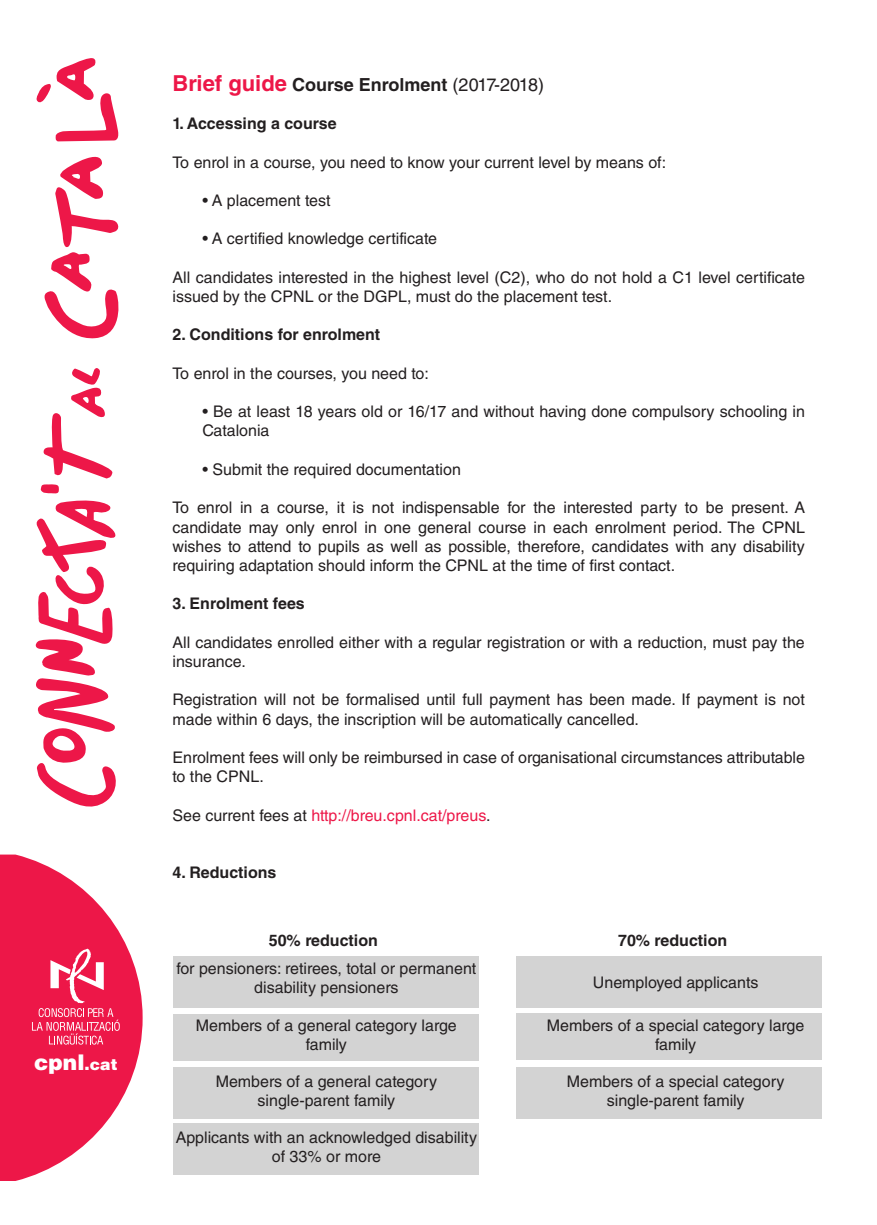
<style>
.page{position:relative;width:877px;height:1225px;background:#fff}
.page>*{position:absolute;margin:0;border:0;box-sizing:border-box;transform-origin:0 0}
.t1{font:900 21.6px "Helvetica LT Std";color:#fff}
.t2{font:700 18px "Helvetica LT Std";color:#231f20}
.t3{font:16px/19.2px "Helvetica LT Std";color:#231f20;text-align:center}
.t4{font:700 16px "Helvetica LT Std";color:#231f20}
.t5{font:16px "Helvetica LT Std";color:#ed1748}
.s1{font-size:15.6px}
.s2{font-size:22px;color:#ed1748}
.s3{font-weight:400}
.s4{color:#231f20}
</style>
<div class="page">
<svg style="left:0;top:854px;width:143px;height:327px;fill:#ed1748"></svg>
<div style="left:174px;top:956px;width:305px;height:51px;background:#d3d3d3"></div>
<div style="left:174px;top:1013px;width:305px;height:47px;background:#d3d3d3"></div>
<div style="left:174px;top:1067px;width:305px;height:51px;background:#d3d3d3"></div>
<div style="left:516px;top:956px;width:305px;height:51px;background:#d3d3d3"></div>
<div style="left:516px;top:1013px;width:305px;height:47px;background:#d3d3d3"></div>
<div style="left:516px;top:1067px;width:305px;height:51px;background:#d3d3d3"></div>
<div style="left:174px;top:1123px;width:305px;height:51px;background:#d3d3d3"></div>
<svg style="left:35px;top:368px;width:81px;height:439px"></svg>
<svg style="left:44px;top:156px;width:75px;height:183px"></svg>
<svg style="left:36px;top:58px;width:83px;height:83px"></svg>
<svg style="left:32px;top:948px;width:88px;height:96px;background:#f04169"></svg>
<h1 class="t1" style="left:34px;top:1048px;width:85px">cpnl<span class="s1">.cat</span></h1>
<p class="t2" style="left:172px;top:73px;width:373px"><span class="s2">Brief guide</span> Course Enrolment <span class="s3">(2017-2018)</span></p>
<p class="t4" style="left:172px;top:114px;width:166px">1. Accessing a course</p>
<p class="t3" style="left:172px;top:152px;width:495px">To enrol in a course, you need to know your current level by means of:</p>
<p class="t3" style="left:202px;top:191px;width:130px">• A placement test</p>
<p class="t3" style="left:202px;top:229px;width:236px">• A certified knowledge certificate</p>
<p class="t3" style="left:172px;top:267px;width:633px;text-align:left">All candidates interested in the highest level (C2), who do not hold a C1 level certificate issued by the CPNL or the DGPL, must do the placement test.</p>
<p class="t4" style="left:172px;top:325px;width:209px">2. Conditions for enrolment</p>
<p class="t3" style="left:172px;top:363px;width:258px">To enrol in the courses, you need to:</p>
<p class="t3" style="left:202px;top:402px;width:604px;text-align:left">• Be at least 18 years old or 16/17 and without having done compulsory schooling in<br>Catalonia</p>
<p class="t3" style="left:202px;top:459px;width:260px">• Submit the required documentation</p>
<p class="t3" style="left:172px;top:498px;width:634px;text-align:justify">To enrol in a course, it is not indispensable for the interested party to be present. A candidate may only enrol in one general course in each enrolment period. The CPNL wishes to attend to pupils as well as possible, therefore, candidates with any disability requiring adaptation should inform the CPNL at the time of first contact.</p>
<p class="t4" style="left:172px;top:594px;width:134px">3. Enrolment fees</p>
<p class="t3" style="left:172px;top:632px;width:633px;text-align:left">All candidates enrolled either with a regular registration or with a reduction, must pay the insurance.</p>
<p class="t3" style="left:172px;top:690px;width:634px;text-align:left">Registration will not be formalised until full payment has been made. If payment is not made within 6 days, the inscription will be automatically cancelled.</p>
<p class="t3" style="left:172px;top:747px;width:633px;text-align:left">Enrolment fees will only be reimbursed in case of organisational circumstances attributable to the CPNL.</p>
<p class="t5" style="left:172px;top:805px;width:319px"><span class="s4">See current fees at</span> http://breu.cpnl.cat/preus<span class="s4">.</span></p>
<p class="t4" style="left:172px;top:863px;width:105px">4. Reductions</p>
<p class="t4" style="left:269px;top:930px;width:111px">50% reduction</p>
<p class="t4" style="left:618px;top:930px;width:111px">70% reduction</p>
<p class="t3" style="left:176px;top:959px;width:301px">for pensioners: retirees, total or permanent disability pensioners</p>
<p class="t3" style="left:196px;top:1015px;width:262px">Members of a general category large family</p>
<p class="t3" style="left:216px;top:1071px;width:223px">Members of a general category single-parent family</p>
<p class="t3" style="left:176px;top:1127px;width:303px">Applicants with an acknowledged disability of 33% or more</p>
<p class="t3" style="left:592px;top:973px;width:167px">Unemployed applicants</p>
<p class="t3" style="left:546px;top:1015px;width:259px">Members of a special category large family</p>
<p class="t3" style="left:566px;top:1071px;width:219px">Members of a special category single-parent family</p>
</div>
